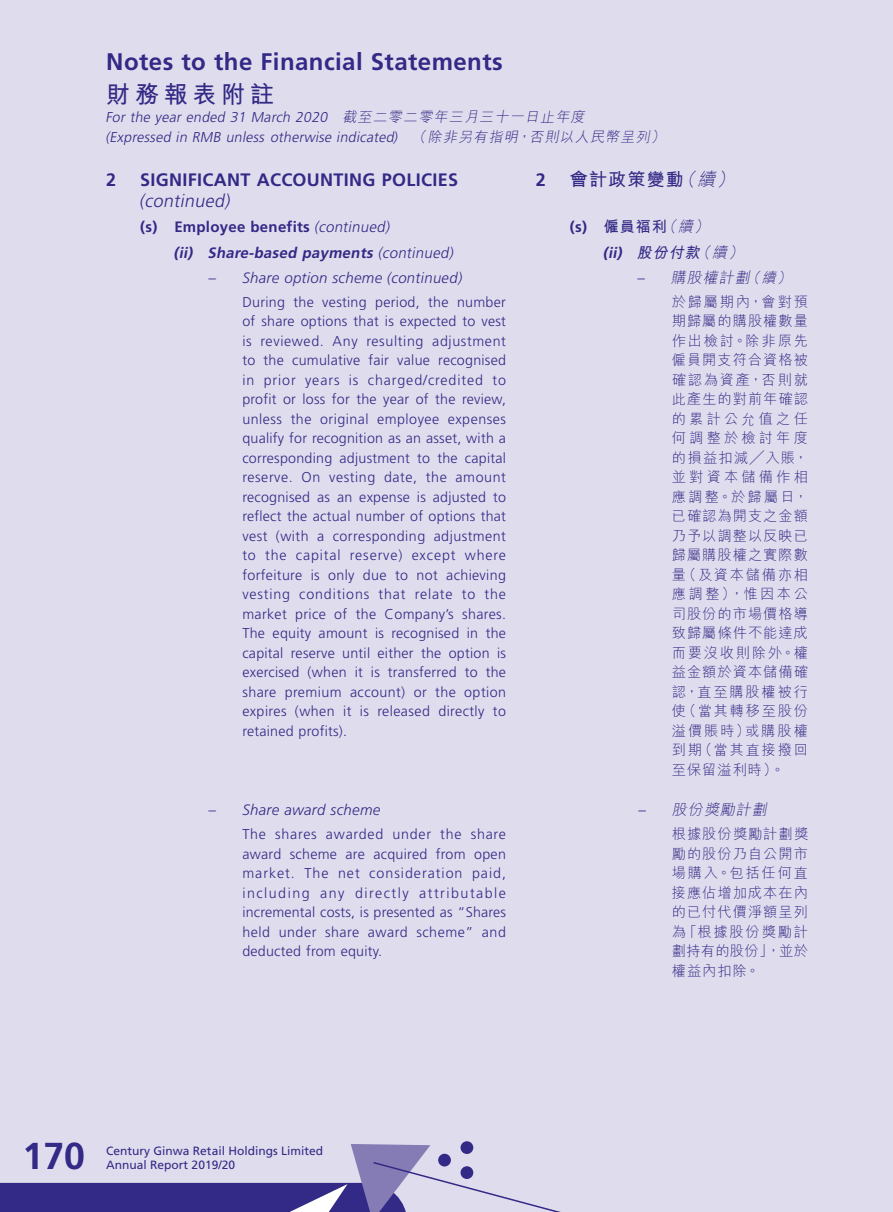
<style>
.page{position:relative;width:893px;height:1212px;background:#dfdded}
.page>*{position:absolute;margin:0;border:0;box-sizing:border-box;transform-origin:0 0}
.t1{font:700 37.5px "Frutiger LT Std";color:#332986}
.t2{font:700 24px "Frutiger LT Std";letter-spacing:.02em;color:#332986}
.t3{font:24px "M Hei HK Bold E Ten B5 H";letter-spacing:.2em;color:#332986}
.t4{font:700 18px "Frutiger LT Std";letter-spacing:.02em;color:#332986}
.t5{font:italic 300 18px "Frutiger LT Std";color:#332986}
.t6{font:18px "M Hei HK Bold E Ten B5 H";letter-spacing:.07em;color:#332986}
.t7{font:italic 700 15px/25.2px "Frutiger LT Std";color:#332986}
.t8{font:italic 300 15px "Frutiger LT Std";letter-spacing:.02em;color:#332986}
.t9{font:italic 15px "M Hei HK Light E Ten B5 H";color:#332986}
.t10{font:15px "M Hei HK Bold E Ten B5 H";color:#332986}
.t11{font:300 14.25px/19.5px "Frutiger LT Std";letter-spacing:.03em;color:#332986;text-align:justify}
.t12{font:14.25px/19.5px "M Hei HK Light E Ten B5 H";letter-spacing:.07em;color:#332986;text-align:justify}
.t13{font:italic 300 14.25px/19.5px "Frutiger LT Std";color:#332986}
.t14{font:12px/13.5px "Frutiger LT Std";color:#332986}
.s1{font-family:"M Hei HK Light E Ten B5 H";font-weight:400}
.s2{font-style:normal}
.s3{font-weight:300}
.s4{font-style:inherit}
.s5{font-family:"M Hei HK Light E Ten B5 H";font-style:italic}
.s6{font-family:"Frutiger LT Std";font-weight:700}
.s7{font-family:"M Hei HK Bold E Ten B5 H";font-weight:400}
.s8{font-family:"Frutiger LT Std";font-weight:300}
.s9{font-size:14.25px}
</style>
<div class="page">
<svg style="left:0;top:1144px;width:561px;height:68px"></svg>
<div style="left:461px;top:1141px;width:12px;height:13px;background:#332986;border-radius:50%"></div>
<div style="left:461px;top:1166px;width:12px;height:13px;background:#332986;border-radius:50%"></div>
<div style="left:438px;top:1154px;width:13px;height:12px;background:#332986;border-radius:50%"></div>
<h2 class="t2" style="left:106px;top:52px;width:398px">Notes to the Financial Statements</h2>
<h2 class="t3" style="left:106px;top:85px;width:169px">財務報表附註</h2>
<p class="t13" style="left:105px;top:109px;width:563px">For the year ended 31 March 2020 <span class="s1">截至二零二零年三月三十一日止年度<br></span>(Expressed in RMB unless otherwise indicated) <span class="s1">（除非另有指明，否則以人民幣呈列）</span></p>
<p class="t4" style="left:106px;top:173px;width:12px">2</p>
<p class="t4" style="left:140px;top:173px;width:319px">SIGNIFICANT ACCOUNTING POLICIES</p>
<p class="t5" style="left:139px;top:194px;width:95px">(continued)</p>
<p class="t7" style="left:173px;top:216px;width:283px;text-indent:-33px"><span class="s2">(s) Employee benefits</span> <span class="s3">(continued)<br></span>(ii) Share-based payments <span class="s3">(continued)</span></p>
<p class="t8" style="left:208px;top:272px;width:257px">– Share option scheme <span class="s4">(continued)</span></p>
<p class="t11" style="left:242px;top:293px;width:265px">During the vesting period, the number of share options that is expected to vest is reviewed. Any resulting adjustment to the cumulative fair value recognised in prior years is charged/credited to profit or loss for the year of the review, unless the original employee expenses qualify for recognition as an asset, with a corresponding adjustment to the capital reserve. On vesting date, the amount recognised as an expense is adjusted to reflect the actual number of options that vest (with a corresponding adjustment to the capital reserve) except where forfeiture is only due to not achieving vesting conditions that relate to the market price of the Company’s shares.<br>The equity amount is recognised in the capital reserve until either the option is exercised (when it is transferred to the share premium account) or the option expires (when it is released directly to retained profits).</p>
<p class="t8" style="left:208px;top:804px;width:173px">– Share award scheme</p>
<p class="t11" style="left:242px;top:825px;width:265px">The shares awarded under the share award scheme are acquired from open market. The net consideration paid, including any directly attributable incremental costs, is presented as “Shares held under share award scheme” and deducted from equity.</p>
<p class="t4" style="left:536px;top:173px;width:12px">2</p>
<p class="t6" style="left:570px;top:173px;width:170px">會計政策變動<span class="s5">（續）</span></p>
<p class="t10" style="left:570px;top:221px;width:144px"><span class="s6">(s)</span> 僱員福利<span class="s5">（續）</span></p>
<p class="t7" style="left:603px;top:241px;width:145px">(ii) <span class="s7">股份付款</span><span class="s1">（續）</span></p>
<p class="t9" style="left:637px;top:272px;width:158px"><span class="s8">–</span> 購股權計劃<span class="s9">（續）</span></p>
<p class="t12" style="left:672px;top:293px;width:138px">於歸屬期內，會對預期歸屬的購股權數量作出檢討。除非原先僱員開支符合資格被確認為資產，否則就此產生的對前年確認的累計公允值之任何調整於檢討年度的損益扣減╱入賬，並對資本儲備作相應調整。於歸屬日，已確認為開支之金額乃予以調整以反映已歸屬購股權之實際數量（及資本儲備亦相應調整），惟因本公司股份的市場價格導致歸屬條件不能達成而要沒收則除外。權益金額於資本儲備確認，直至購股權被行使（當其轉移至股份溢價賬時）或購股權到期（當其直接撥回至保留溢利時）。</p>
<p class="t9" style="left:638px;top:804px;width:133px"><span class="s8">–</span> 股份獎勵計劃</p>
<p class="t12" style="left:672px;top:826px;width:138px">根據股份獎勵計劃獎勵的股份乃自公開市場購入。包括任何直接應佔增加成本在內的已付代價淨額呈列為「根據股份獎勵計劃持有的股份」，並於權益內扣除。</p>
<h1 class="t1" style="left:22px;top:1141px;width:64px">170</h1>
<p class="t14" style="left:106px;top:1145px;width:218px">Century Ginwa Retail Holdings Limited<br>Annual Report 2019/20</p>
</div>
